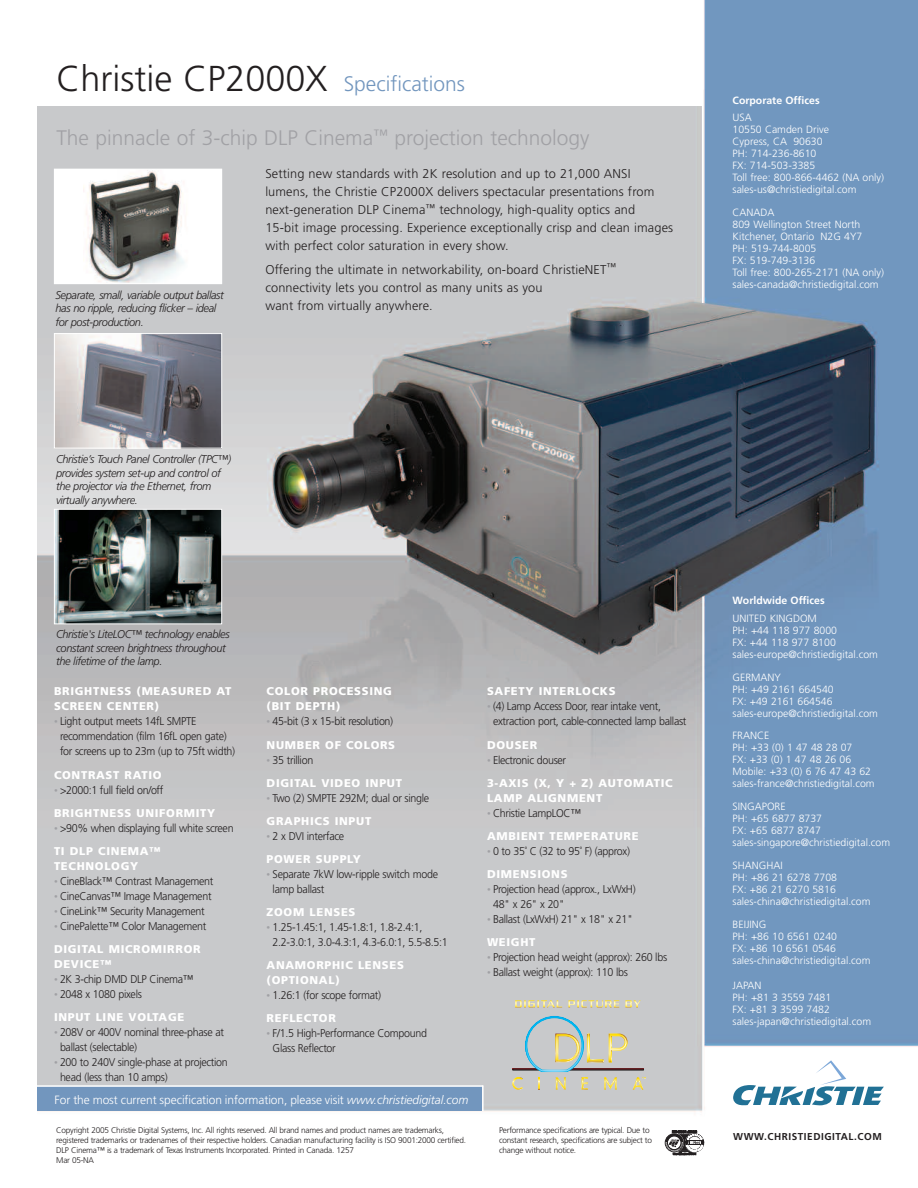
<style>
.page{position:relative;width:918px;height:1188px;background:#fff}
.page>*{position:absolute;margin:0;border:0;box-sizing:border-box;transform-origin:0 0}
.t1{font:300 36px "Frutiger";color:#231f20}
.t2{font:300 21px "Frutiger";color:#a1a1a5}
.t3{font:300 12.75px/18px "Frutiger";letter-spacing:.01em;color:#231f20}
.t4{font:300 12px "Frutiger";letter-spacing:-.005em;color:#fff}
.t5{font:300 11.25px/15px "Frutiger";letter-spacing:-.03em;color:#231f20;scale:.95 1}
.t6{font:italic 300 11.25px/13.5px "Frutiger";letter-spacing:-.035em;color:#231f20}
.t7{font:900 11.25px/23.1px "Frutiger";letter-spacing:.06em;color:#fff}
.t8{font:300 10.5px/12px "Frutiger";color:#fff}
.t9{font:700 10.5px "Frutiger";color:#fff}
.t10{font:700 10.05px "Frutiger";letter-spacing:.055em;color:#231f20}
.t11{font:300 8.25px/9.9px "Frutiger";letter-spacing:-.03em;color:#231f20}
.s1{font-size:21px;color:#7296be}
.s2{font-size:7.5px;color:#a1a1a5}
.s3{font-weight:900;color:#fff}
.s4{font-weight:300;font-size:7.5px;color:#a1a1a5}
.s5{font-weight:300;color:#231f20}
.s6{font-style:italic}
</style>
<div class="page">
<img style="left:38px;top:0;width:880px;height:1156px">
<div style="left:54px;top:169px;width:168px;height:115px;background:#fff"></div>
<img style="left:83px;top:171px;width:102px;height:111px">
<img style="left:56px;top:335px;width:164px;height:111px">
<div style="left:54px;top:333px;width:168px;height:115px;border:1px solid #fff"></div>
<img style="left:56px;top:511px;width:164px;height:111px">
<div style="left:54px;top:509px;width:168px;height:115px;border:1px solid #fff"></div>
<div style="left:498px;top:1125px;width:184px;height:37px;background:#fff"></div>
<hr style="left:702px;top:597px;width:2px;height:591px;background:#fff">
<hr style="left:702px;top:0;width:1px;height:303px;background:#fff">
<div style="left:0;top:0;width:702px;height:105px;background:#fff"></div>
<svg style="left:733px;top:1060px;width:151px;height:45px"></svg>
<svg style="left:512px;top:1016px;width:134px;height:74px;background:#c1c5bd"></svg>
<svg style="left:515px;top:1001px;width:47px;height:6px"></svg>
<svg style="left:568px;top:1001px;width:51px;height:6px"></svg>
<svg style="left:625px;top:1001px;width:16px;height:6px"></svg>
<div style="left:665px;top:1133px;width:19px;height:19px;background:#777575;border-radius:50%"></div>
<div style="left:665px;top:1134px;width:18px;height:18px;border:1px solid #231f20;border-radius:50%"></div>
<svg style="left:666px;top:1131px;width:38px;height:24px"></svg>
<div style="left:38px;top:1087px;width:444px;height:24px;background:#7296be"></div>
<hr style="left:2px;top:1085px;width:481px;height:2px;background:#fff">
<hr style="left:482px;top:1085px;width:2px;height:26px;background:#fff">
<h1 class="t1" style="left:56px;top:64px;width:410px">Christie CP2000X <span class="s1">Specifications</span></h1>
<h2 class="t2" style="left:56px;top:129px;width:535px">The pinnacle of 3-chip DLP Cinema<sup>™</sup> projection technology</h2>
<p class="t6" style="left:56px;top:289px;width:170px">Separate, small, variable output ballast has no ripple, reducing flicker – ideal for post-production.</p>
<p class="t3" style="left:265px;top:166px;width:409px">Setting new standards with 2K resolution and up to 21,000 ANSI lumens, the Christie CP2000X delivers spectacular presentations from next-generation DLP Cinema<sup>™</sup> technology, high-quality optics and<br>15-bit image processing. Experience exceptionally crisp and clean images with perfect color saturation in every show.</p>
<p class="t3" style="left:265px;top:261px;width:352px">Offering the ultimate in networkability, on-board ChristieNET<sup>™ </sup>connectivity lets you control as many units as you<br>want from virtually anywhere.</p>
<p class="t9" style="left:733px;top:96px;width:89px">Corporate Offices</p>
<p class="t8" style="left:733px;top:112px;width:153px">USA<br>10550 Camden Drive<br>Cypress, CA 90630<br>PH: 714-236-8610<br>FX: 714-503-3385<br>Toll free: 800-866-4462 (NA only) sales-us@christiedigital.com</p>
<p class="t8" style="left:733px;top:207px;width:153px">CANADA<br>809 Wellington Street North<br>Kitchener, Ontario N2G 4Y7<br>PH: 519-744-8005<br>FX: 519-749-3136<br>Toll free: 800-265-2171 (NA only) sales-canada@christiedigital.com</p>
<p class="t6" style="left:56px;top:454px;width:177px">Christie’s Touch Panel Controller (TPC™) provides system set-up and control of the projector via the Ethernet, from virtually anywhere.</p>
<p class="t6" style="left:56px;top:628px;width:175px">Christie's LiteLOC™ technology enables constant screen brightness throughout the lifetime of the lamp.</p>
<p class="t7" style="left:54px;top:685px;width:179px;line-height:15px">BRIGHTNESS (MEASURED AT<br>SCREEN CENTER)</p>
<p class="t5" style="left:60px;top:715px;width:186px;text-indent:-6px"><span class="s2">•</span> Light output meets 14fL SMPTE recommendation (film 16fL open gate) for screens up to 23m (up to 75ft width)</p>
<p class="t7" style="left:54px;top:764px;width:109px">CONTRAST RATIO</p>
<p class="t5" style="left:54px;top:779px;width:171px;line-height:23.1px"><span class="s2">•</span> &gt;2000:1 full field on/off<br><span class="s3">BRIGHTNESS UNIFORMITY</span></p>
<p class="t5" style="left:54px;top:817px;width:191px;line-height:23.1px"><span class="s2">•</span> &gt;90% when displaying full white screen<br><span class="s3">TI DLP CINEMA™</span></p>
<p class="t7" style="left:54px;top:855px;width:86px">TECHNOLOGY</p>
<p class="t5" style="left:54px;top:874px;width:169px"><span class="s2">•</span> CineBlack™ Contrast Management</p>
<p class="t5" style="left:54px;top:889px;width:167px"><span class="s2">•</span> CineCanvas™ Image Management</p>
<p class="t5" style="left:54px;top:904px;width:160px"><span class="s2">•</span> CineLink™ Security Management</p>
<p class="t5" style="left:54px;top:915px;width:162px;line-height:23.1px"><span class="s2">•</span> CinePalette™ Color Management<br><span class="s3">DIGITAL MICROMIRROR</span></p>
<p class="t7" style="left:54px;top:953px;width:59px">DEVICE™</p>
<p class="t5" style="left:54px;top:972px;width:148px"><span class="s2">•</span> 2K 3-chip DMD DLP Cinema™</p>
<p class="t7" style="left:54px;top:983px;width:132px"><span class="s4">•</span> <span class="s5">2048 x 1080 pixels<br></span>INPUT LINE VOLTAGE</p>
<p class="t5" style="left:60px;top:1025px;width:174px;text-indent:-6px"><span class="s2">•</span> 208V or 400V nominal three-phase at ballast (selectable)</p>
<p class="t5" style="left:60px;top:1055px;width:178px;text-indent:-6px"><span class="s2">•</span> 200 to 240V single-phase at projection head (less than 10 amps)</p>
<p class="t7" style="left:267px;top:685px;width:127px;line-height:15px">COLOR PROCESSING (BIT DEPTH)</p>
<p class="t5" style="left:267px;top:711px;width:137px;line-height:23.1px"><span class="s2">•</span> 45-bit (3 x 15-bit resolution)<br><span class="s3">NUMBER OF COLORS</span></p>
<p class="t7" style="left:267px;top:749px;width:137px"><span class="s4">•</span> <span class="s5">35 trillion<br></span>DIGITAL VIDEO INPUT</p>
<p class="t5" style="left:267px;top:787px;width:173px;line-height:23.1px"><span class="s2">•</span> Two (2) SMPTE 292M; dual or single<br><span class="s3">GRAPHICS INPUT</span></p>
<p class="t5" style="left:267px;top:825px;width:101px;line-height:23.1px"><span class="s2">•</span> 2 x DVI interface<br><span class="s3">POWER SUPPLY</span></p>
<p class="t5" style="left:273px;top:867px;width:176px;text-indent:-6px"><span class="s2">•</span> Separate 7kW low-ripple switch mode lamp ballast</p>
<p class="t7" style="left:267px;top:901px;width:90px">ZOOM LENSES</p>
<p class="t5" style="left:273px;top:920px;width:186px;text-indent:-6px"><span class="s2">•</span> 1.25-1.45:1, 1.45-1.8:1, 1.8-2.4:1,<br>2.2-3.0:1, 3.0-4.3:1, 4.3-6.0:1, 5.5-8.5:1</p>
<p class="t7" style="left:267px;top:959px;width:139px;line-height:15px">ANAMORPHIC LENSES (OPTIONAL)</p>
<p class="t5" style="left:267px;top:984px;width:122px;line-height:23.1px"><span class="s2">•</span> 1.26:1 (for scope format)<br><span class="s3">REFLECTOR</span></p>
<p class="t5" style="left:273px;top:1027px;width:164px;text-indent:-6px"><span class="s2">•</span> F/1.5 High-Performance Compound<br>Glass Reflector</p>
<p class="t4" style="left:55px;top:1095px;width:415px">For the most current specification information, please visit <span class="s6">www.christiedigital.com</span></p>
<p class="t7" style="left:487px;top:681px;width:130px">SAFETY INTERLOCKS</p>
<p class="t5" style="left:493px;top:700px;width:205px;text-indent:-6px"><span class="s2">•</span> (4) Lamp Access Door, rear intake vent, extraction port, cable-connected lamp ballast</p>
<p class="t7" style="left:487px;top:734px;width:52px">DOUSER</p>
<p class="t7" style="left:487px;top:749px;width:187px"><span class="s4">•</span> <span class="s5">Electronic douser<br></span>3-AXIS (X, Y + Z) AUTOMATIC</p>
<p class="t7" style="left:487px;top:787px;width:117px">LAMP ALIGNMENT</p>
<p class="t7" style="left:487px;top:802px;width:153px"><span class="s4">•</span> <span class="s5">Christie LampLOC™<br></span>AMBIENT TEMPERATURE</p>
<p class="t5" style="left:487px;top:840px;width:152px;line-height:23.1px"><span class="s2">•</span> 0 to 35˚ C (32 to 95˚ F) (approx)<br><span class="s3">DIMENSIONS</span></p>
<p class="t5" style="left:493px;top:882px;width:152px;text-indent:-6px"><span class="s2">•</span> Projection head (approx., LxWxH)<br>48" x 26" x 20"</p>
<p class="t5" style="left:487px;top:908px;width:155px;line-height:23.1px"><span class="s2">•</span> Ballast (LxWxH) 21" x 18" x 21"<br><span class="s3">WEIGHT</span></p>
<p class="t5" style="left:487px;top:950px;width:191px"><span class="s2">•</span> Projection head weight (approx): 260 lbs</p>
<p class="t5" style="left:487px;top:965px;width:150px"><span class="s2">•</span> Ballast weight (approx): 110 lbs</p>
<p class="t11" style="left:56px;top:1126px;width:411px">Copyright 2005 Christie Digital Systems, Inc. All rights reserved. All brand names and product names are trademarks, registered trademarks or tradenames of their respective holders. Canadian manufacturing facility is ISO 9001:2000 certified.<br>DLP Cinema™ is a trademark of Texas Instruments Incorporated. Printed in Canada. 1257<br>Mar 05-NA</p>
<p class="t11" style="left:499px;top:1126px;width:155px">Performance specifications are typical. Due to constant research, specifications are subject to change without notice.</p>
<p class="t9" style="left:733px;top:597px;width:94px">Worldwide Offices</p>
<p class="t8" style="left:733px;top:613px;width:147px">UNITED KINGDOM<br>PH: +44 118 977 8000<br>FX: +44 118 977 8100 sales-europe@christiedigital.com</p>
<p class="t8" style="left:733px;top:672px;width:147px">GERMANY<br>PH: +49 2161 664540<br>FX: +49 2161 664546 sales-europe@christiedigital.com</p>
<p class="t8" style="left:733px;top:731px;width:143px">FRANCE<br>PH: +33 (0) 1 47 48 28 07<br>FX: +33 (0) 1 47 48 26 06<br>Mobile: +33 (0) 6 76 47 43 62 sales-france@christiedigital.com</p>
<p class="t8" style="left:733px;top:801px;width:159px">SINGAPORE<br>PH: +65 6877 8737<br>FX: +65 6877 8747 sales-singapore@christiedigital.com</p>
<p class="t8" style="left:733px;top:860px;width:139px">SHANGHAI<br>PH: +86 21 6278 7708<br>FX: +86 21 6270 5816 sales-china@christiedigital.com</p>
<p class="t8" style="left:733px;top:919px;width:139px">BEIJING<br>PH: +86 10 6561 0240<br>FX: +86 10 6561 0546 sales-china@christiedigital.com</p>
<p class="t8" style="left:733px;top:980px;width:140px">JAPAN<br>PH: +81 3 3559 7481<br>FX: +81 3 3599 7482 sales-japan@christiedigital.com</p>
<p class="t10" style="left:733px;top:1133px;width:150px">WWW.CHRISTIEDIGITAL.COM</p>
</div>
